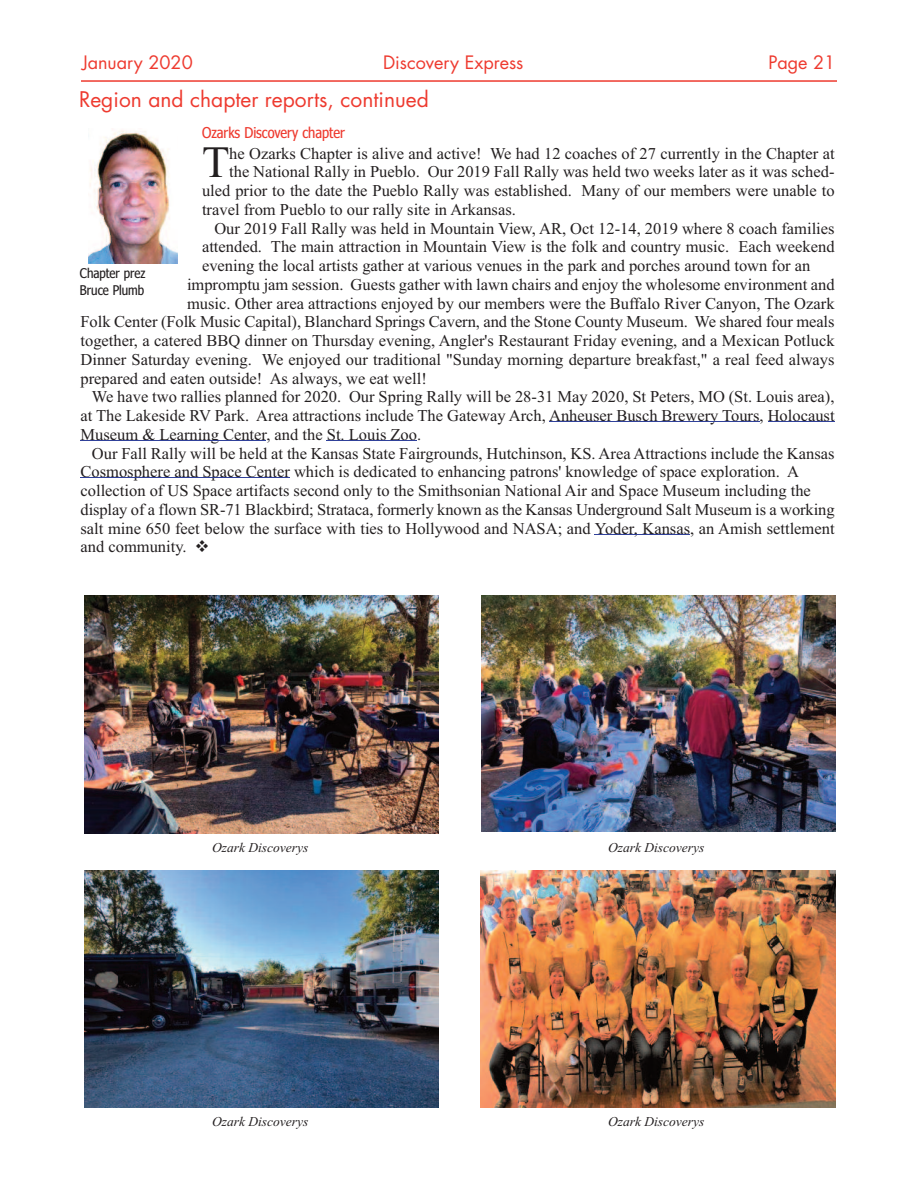
<style>
.page{position:relative;width:918px;height:1188px;background:#fff}
.page>*{position:absolute;margin:0;border:0;box-sizing:border-box;transform-origin:0 0}
.t1{font:44.85px "Times New Roman";color:#231f20}
.t2{font:21px "Futura Std";color:#ee3a2f}
.t3{font:18px "Futura Std";color:#ee3a2f}
.t4{font:16.5px "Times New Roman";color:#231f20}
.t5{font:15px "Nina";color:#ee3a2f}
.t6{font:italic 13.5px "Times New Roman";color:#231f20}
.t7{font:13.5px/16.2px "Nina";color:#231f20}
</style>
<div class="page">
<hr style="left:549px;top:421px;width:211px;height:1px;background:#30419a">
<hr style="left:768px;top:421px;width:67px;height:1px;background:#30419a">
<hr style="left:81px;top:440px;width:185px;height:1px;background:#30419a">
<hr style="left:327px;top:440px;width:90px;height:1px;background:#30419a">
<hr style="left:81px;top:477px;width:209px;height:1px;background:#30419a">
<hr style="left:595px;top:534px;width:95px;height:1px;background:#30419a">
<img style="left:89px;top:130px;width:89px;height:133px">
<hr style="left:81px;top:80px;width:756px;height:2px;background:#ee3a2f">
<img style="left:85px;top:596px;width:353px;height:237px">
<img style="left:84px;top:871px;width:354px;height:237px">
<img style="left:482px;top:596px;width:354px;height:236px">
<img style="left:480px;top:871px;width:356px;height:237px">
<p class="t3" style="left:82px;top:54px;width:112px">January 2020</p>
<p class="t3" style="left:383px;top:54px;width:142px">Discovery Express</p>
<p class="t3" style="left:768px;top:54px;width:68px">Page 21</p>
<p class="t2" style="left:79px;top:90px;width:351px">Region and chapter reports, continued</p>
<p class="t5" style="left:202px;top:124px;width:144px">Ozarks Discovery chapter</p>
<h1 class="t1" style="left:202px;top:136px;width:29px">T</h1>
<p class="t4" style="left:229px;top:143px;width:607px">he Ozarks Chapter is alive and active! We had 12 coaches of 27 currently in the Chapter at</p>
<p class="t4" style="left:229px;top:162px;width:607px">the National Rally in Pueblo. Our 2019 Fall Rally was held two weeks later as it was sched-</p>
<p class="t4" style="left:202px;top:181px;width:634px">uled prior to the date the Pueblo Rally was established. Many of our members were unable to</p>
<p class="t4" style="left:202px;top:200px;width:315px">travel from Pueblo to our rally site in Arkansas.</p>
<p class="t4" style="left:214px;top:218px;width:622px">Our 2019 Fall Rally was held in Mountain View, AR, Oct 12-14, 2019 where 8 coach families</p>
<p class="t4" style="left:202px;top:237px;width:634px">attended. The main attraction in Mountain View is the folk and country music. Each weekend</p>
<p class="t4" style="left:202px;top:256px;width:610px">evening the local artists gather at various venues in the park and porches around town for an</p>
<p class="t4" style="left:187px;top:275px;width:649px">impromptu jam session. Guests gather with lawn chairs and enjoy the wholesome environment and</p>
<p class="t4" style="left:187px;top:293px;width:649px">music. Other area attractions enjoyed by our members were the Buffalo River Canyon, The Ozark</p>
<p class="t4" style="left:81px;top:312px;width:756px">Folk Center (Folk Music Capital), Blanchard Springs Cavern, and the Stone County Museum. We shared four meals</p>
<p class="t4" style="left:81px;top:331px;width:756px">together, a catered BBQ dinner on Thursday evening, Angler's Restaurant Friday evening, and a Mexican Potluck</p>
<p class="t4" style="left:81px;top:350px;width:756px">Dinner Saturday evening. We enjoyed our traditional "Sunday morning departure breakfast," a real feed always</p>
<p class="t4" style="left:81px;top:368px;width:348px">prepared and eaten outside! As always, we eat well!</p>
<p class="t4" style="left:92px;top:387px;width:744px">We have two rallies planned for 2020. Our Spring Rally will be 28-31 May 2020, St Peters, MO (St. Louis area),</p>
<p class="t4" style="left:81px;top:406px;width:756px">at The Lakeside RV Park. Area attractions include The Gateway Arch, Anheuser Busch Brewery Tours, Holocaust</p>
<p class="t4" style="left:81px;top:425px;width:342px">Museum &amp; Learning Center, and the St. Louis Zoo.</p>
<p class="t4" style="left:92px;top:443px;width:744px">Our Fall Rally will be held at the Kansas State Fairgrounds, Hutchinson, KS. Area Attractions include the Kansas</p>
<p class="t4" style="left:81px;top:462px;width:720px">Cosmosphere and Space Center which is dedicated to enhancing patrons' knowledge of space exploration. A</p>
<p class="t4" style="left:81px;top:481px;width:732px">collection of US Space artifacts second only to the Smithsonian National Air and Space Museum including the</p>
<p class="t4" style="left:81px;top:500px;width:756px">display of a flown SR-71 Blackbird; Strataca, formerly known as the Kansas Underground Salt Museum is a working</p>
<p class="t4" style="left:81px;top:518px;width:756px">salt mine 650 feet below the surface with ties to Hollywood and NASA; and Yoder, Kansas, an Amish settlement</p>
<p class="t4" style="left:81px;top:537px;width:131px">and community. ❖</p>
<p class="t7" style="left:80px;top:266px;width:67px">Chapter prez<br>Bruce Plumb</p>
<p class="t6" style="left:212px;top:839px;width:98px">Ozark Discoverys</p>
<p class="t6" style="left:212px;top:1114px;width:98px">Ozark Discoverys</p>
<p class="t6" style="left:608px;top:839px;width:98px">Ozark Discoverys</p>
<p class="t6" style="left:608px;top:1114px;width:98px">Ozark Discoverys</p>
</div>
